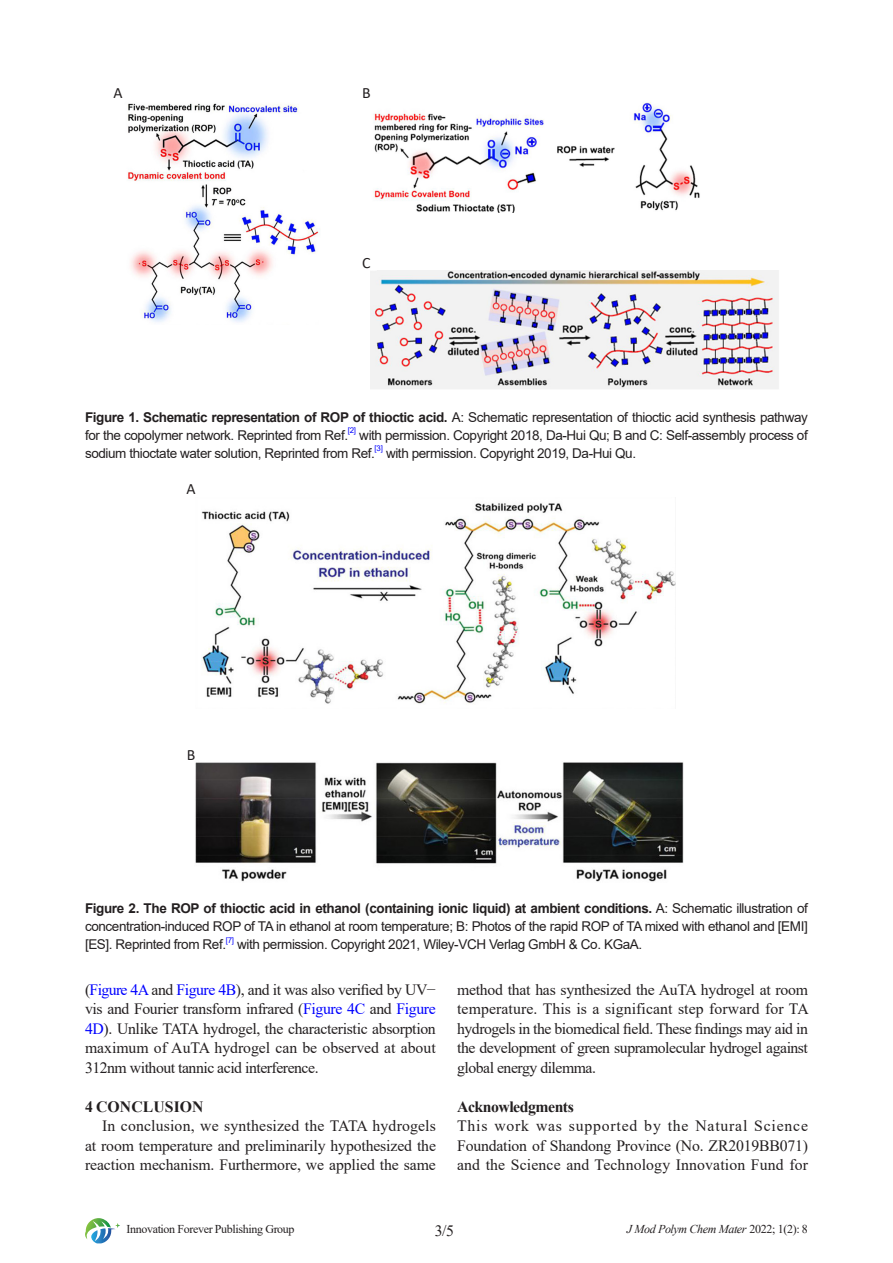
<style>
.page{position:relative;width:893px;height:1263px;background:#fff}
.page>*{position:absolute;margin:0;border:0;box-sizing:border-box;transform-origin:0 0}
.正文{font:15.75px/19.5px "Times New Roman";letter-spacing:-.01em;color:#231f20;text-align:justify}
.正文-2{font:700 15.75px "Times New Roman";letter-spacing:-.03em;color:#231f20}
.一级标题{font:700 15.75px "Times New Roman";letter-spacing:.005em;color:#231f20}
.一级标题-2{font:15.75px "Calibri";color:#231f20}
.图注样式{font:13.5px/18px "Arial";letter-spacing:-.03em;color:#231f20}
.t1{font:12px "Times New Roman";letter-spacing:-.03em;color:#231f20}
.t2{font:italic 12px "Times New Roman";letter-spacing:-.03em;color:#231f20}
.图注样式-2{font:7.8px "Arial";color:#00f}
.s1{font-weight:700}
.s2{color:#00f}
.s3{font-style:normal}
</style>
<div class="page">
<svg style="left:85px;top:1218px;width:35px;height:25px"></svg>
<img style="left:127px;top:103px;width:193px;height:219px">
<img style="left:373px;top:102px;width:327px;height:111px">
<img style="left:371px;top:271px;width:408px;height:118px">
<img style="left:201px;top:503px;width:474px;height:201px">
<img style="left:195px;top:762px;width:488px;height:120px">
<p class="一级标题-2" style="left:114px;top:82px;width:11px">A</p>
<p class="一级标题-2" style="left:362px;top:82px;width:10px">B</p>
<p class="一级标题-2" style="left:362px;top:252px;width:10px">C</p>
<p class="图注样式" style="left:85px;top:408px;width:724px"><span class="s1">Figure 1. Schematic representation of ROP of thioctic acid.</span> A: Schematic representation of thioctic acid synthesis pathway for the copolymer network. Reprinted from Ref.</p>
<p class="图注样式-2" style="left:348px;top:425px;width:10px">[2]</p>
<p class="图注样式" style="left:85px;top:426px;width:724px;text-indent:274px">with permission. Copyright 2018, Da-Hui Qu; B and C: Self-assembly process of sodium thioctate water solution, Reprinted from Ref.</p>
<p class="图注样式-2" style="left:375px;top:443px;width:10px">[3]</p>
<p class="图注样式" style="left:386px;top:444px;width:252px">with permission. Copyright 2019, Da-Hui Qu.</p>
<p class="一级标题-2" style="left:187px;top:478px;width:11px">A</p>
<p class="一级标题-2" style="left:187px;top:744px;width:10px">B</p>
<p class="图注样式" style="left:85px;top:899px;width:724px;text-align:justify"><span class="s1">Figure 2. The ROP of thioctic acid in ethanol (containing ionic liquid) at ambient conditions.</span> A: Schematic illustration of concentration-induced ROP of TA in ethanol at room temperature; B: Photos of the rapid ROP of TA mixed with ethanol and [EMI] [ES]. Reprinted from Ref.</p>
<p class="图注样式-2" style="left:226px;top:934px;width:10px">[7]</p>
<p class="图注样式" style="left:237px;top:935px;width:407px">with permission. Copyright 2021, Wiley-VCH Verlag GmbH &amp; Co. KGaA.</p>
<p class="正文" style="left:85px;top:979px;width:352px">(<span class="s2">Figure 4A</span> and <span class="s2">Figure 4B</span>), and it was also verified by UV− vis and Fourier transform infrared (<span class="s2">Figure 4C</span> and <span class="s2">Figure 4D</span>). Unlike TATA hydrogel, the characteristic absorption maximum of AuTA hydrogel can be observed at about 312nm without tannic acid interference.</p>
<p class="一级标题" style="left:85px;top:1095px;width:120px">4 CONCLUSION</p>
<p class="正文" style="left:85px;top:1116px;width:352px;text-indent:17px">In conclusion, we synthesized the TATA hydrogels at room temperature and preliminarily hypothesized the reaction mechanism. Furthermore, we applied the same</p>
<p class="正文" style="left:457px;top:979px;width:353px">method that has synthesized the AuTA hydrogel at room temperature. This is a significant step forward for TA hydrogels in the biomedical field. These findings may aid in the development of green supramolecular hydrogel against global energy dilemma.</p>
<p class="正文-2" style="left:457px;top:1095px;width:118px">Acknowledgments</p>
<p class="正文" style="left:457px;top:1116px;width:352px">This work was supported by the Natural Science Foundation of Shandong Province (No. ZR2019BB071) and the Science and Technology Innovation Fund for</p>
<p class="t1" style="left:126px;top:1220px;width:170px">Innovation Forever Publishing Group</p>
<p class="正文" style="left:435px;top:1220px;width:21px">3/5</p>
<p class="t2" style="left:627px;top:1221px;width:183px">J Mod Polym Chem Mater <span class="s3">2022; 1(2): 8</span></p>
</div>
